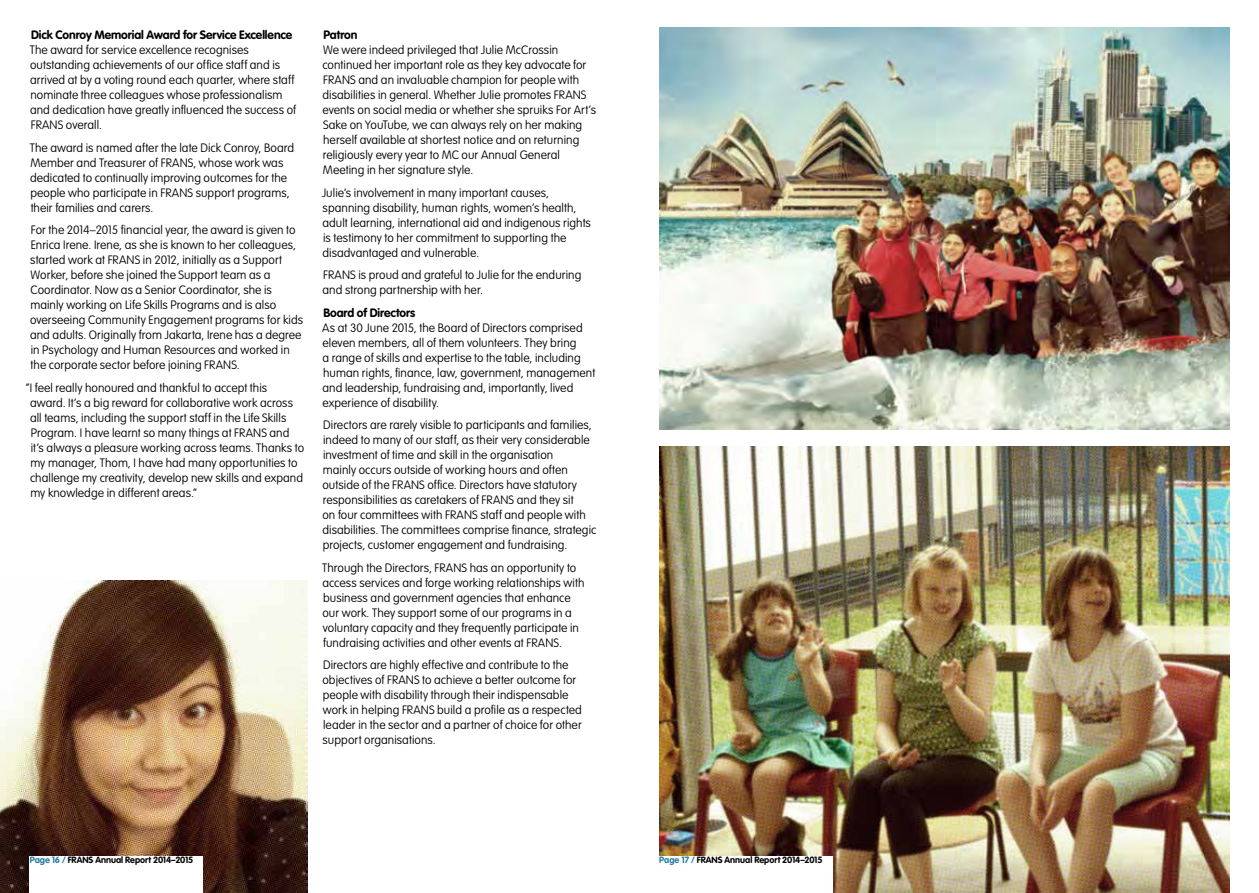
<style>
.page{position:relative;width:1259px;height:893px;background:#fff}
.page>*{position:absolute;margin:0;border:0;box-sizing:border-box;transform-origin:0 0}
.t1{font:100 12px/15px "VAG Rounded";letter-spacing:.005em;color:#000}
.t2{font:700 12px "VAG Rounded";letter-spacing:-.01em;color:#000}
.t3{font:700 9px "VAG Rounded";color:#000}
.s1{color:#257ba0}
</style>
<div class="page">
<img style="left:0;top:580px;width:307px;height:313px">
<img style="left:659px;top:446px;width:570px;height:447px">
<img style="left:659px;top:28px;width:570px;height:401px">
<div style="left:659px;top:856px;width:173px;height:37px;background:#fff"></div>
<div style="left:30px;top:856px;width:173px;height:37px;background:#fff"></div>
<p class="t2" style="left:31px;top:28px;width:263px">Dick Conroy Memorial Award for Service Excellence</p>
<p class="t1" style="left:30px;top:42px;width:268px">The award for service excellence recognises outstanding achievements of our office staff and is arrived at by a voting round each quarter, where staff nominate three colleagues whose professionalism and dedication have greatly influenced the success of FRANS overall.</p>
<p class="t1" style="left:30px;top:140px;width:266px">The award is named after the late Dick Conroy, Board Member and Treasurer of FRANS, whose work was dedicated to continually improving outcomes for the people who participate in FRANS support programs, their families and carers.</p>
<p class="t1" style="left:30px;top:222px;width:275px">For the 2014–2015 financial year, the award is given to Enrica Irene. Irene, as she is known to her colleagues, started work at FRANS in 2012, initially as a Support Worker, before she joined the Support team as a Coordinator. Now as a Senior Coordinator, she is mainly working on Life Skills Programs and is also overseeing Community Engagement programs for kids and adults. Originally from Jakarta, Irene has a degree in Psychology and Human Resources and worked in the corporate sector before joining FRANS.</p>
<p class="t1" style="left:30px;top:380px;width:276px;text-indent:-4px">“I feel really honoured and thankful to accept this award. It’s a big reward for collaborative work across all teams, including the support staff in the Life Skills Program. I have learnt so many things at FRANS and it’s always a pleasure working across teams. Thanks to my manager, Thom, I have had many opportunities to challenge my creativity, develop new skills and expand my knowledge in different areas.”</p>
<p class="t2" style="left:323px;top:28px;width:36px">Patron</p>
<p class="t1" style="left:322px;top:42px;width:275px">We were indeed privileged that Julie McCrossin continued her important role as they key advocate for FRANS and an invaluable champion for people with disabilities in general. Whether Julie promotes FRANS events on social media or whether she spruiks For Art’s Sake on YouTube, we can always rely on her making herself available at shortest notice and on returning religiously every year to MC our Annual General Meeting in her signature style.</p>
<p class="t1" style="left:322px;top:185px;width:270px">Julie’s involvement in many important causes, spanning disability, human rights, women’s health, adult learning, international aid and indigenous rights is testimony to her commitment to supporting the disadvantaged and vulnerable.</p>
<p class="t1" style="left:322px;top:267px;width:260px">FRANS is proud and grateful to Julie for the enduring and strong partnership with her.</p>
<p class="t2" style="left:323px;top:305px;width:93px">Board of Directors</p>
<p class="t1" style="left:322px;top:320px;width:274px">As at 30 June 2015, the Board of Directors comprised eleven members, all of them volunteers. They bring<br>a range of skills and expertise to the table, including human rights, finance, law, government, management and leadership, fundraising and, importantly, lived experience of disability.</p>
<p class="t1" style="left:322px;top:417px;width:275px">Directors are rarely visible to participants and families, indeed to many of our staff, as their very considerable investment of time and skill in the organisation<br>mainly occurs outside of working hours and often outside of the FRANS office. Directors have statutory responsibilities as caretakers of FRANS and they sit<br>on four committees with FRANS staff and people with disabilities. The committees comprise finance, strategic projects, customer engagement and fundraising.</p>
<p class="t1" style="left:322px;top:560px;width:264px">Through the Directors, FRANS has an opportunity to access services and forge working relationships with business and government agencies that enhance our work. They support some of our programs in a voluntary capacity and they frequently participate in fundraising activities and other events at FRANS.</p>
<p class="t1" style="left:322px;top:657px;width:261px">Directors are highly effective and contribute to the objectives of FRANS to achieve a better outcome for people with disability through their indispensable work in helping FRANS build a profile as a respected leader in the sector and a partner of choice for other support organisations.</p>
<p class="t3" style="left:30px;top:855px;width:165px"><span class="s1">Page 16 /</span> FRANS Annual Report 2014–2015</p>
<p class="t3" style="left:659px;top:855px;width:165px"><span class="s1">Page 17 /</span> FRANS Annual Report 2014–2015</p>
</div>
